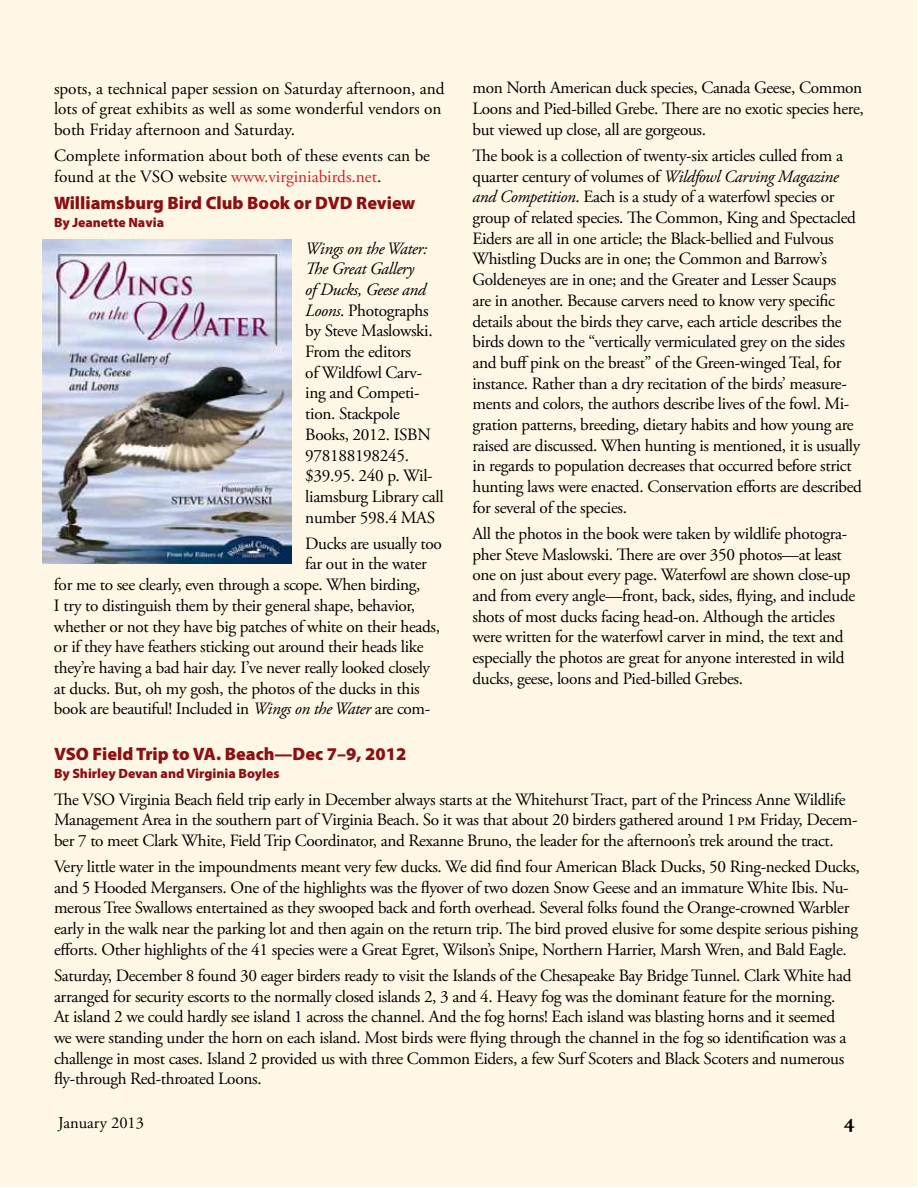
<style>
.page{position:relative;width:918px;height:1188px;background:#fff}
.page>*{position:absolute;margin:0;border:0;box-sizing:border-box;transform-origin:0 0}
.t1{font:700 21px "Adobe Garamond Pro";color:#000}
.t2{font:900 18px "Myriad Pro";color:#8b1013}
.t3{font:17.25px/20.7px "Adobe Garamond Pro";letter-spacing:-.02em;color:#000}
.t4{font:17.25px/20.7px "Adobe Garamond Pro";color:#000}
.t5{font:16.5px "Adobe Garamond Pro";color:#000}
.t6{font:900 13.5px "Myriad Pro";color:#8b1013}
.s1{color:#d2232a}
.s2{font-style:italic}
</style>
<div class="page">
<div style="left:1px;top:1px;width:916px;height:1186px;background:#fff7e5"></div>
<img style="left:42px;top:240px;width:250px;height:324px">
<p class="t4" style="left:54px;top:78px;width:392px">spots, a technical paper session on Saturday afternoon, and lots of great exhibits as well as some wonderful vendors on both Friday afternoon and Saturday.</p>
<p class="t4" style="left:54px;top:146px;width:378px">Complete information about both of these events can be found at the VSO website <span class="s1">www.virginiabirds.net</span>.</p>
<p class="t2" style="left:54px;top:191px;width:363px">Williamsburg Bird Club Book or DVD Review</p>
<p class="t6" style="left:54px;top:214px;width:112px">By Jeanette Navia</p>
<p class="t3" style="left:305px;top:238px;width:140px"><span class="s2">Wings on the Water:<br>The Great Gallery<br>of Ducks, Geese and<br>Loons</span>. Photographs by Steve Maslowski.<br>From the editors<br>of Wildfowl Carv&shy;ing and Competi&shy;tion. Stackpole<br>Books, 2012. ISBN<br>978188198245. $39.95. 240 p. Wil&shy;liamsburg Library call number 598.4 MAS</p>
<p class="t3" style="left:305px;top:534px;width:138px">Ducks are usually too</p>
<p class="t3" style="left:305px;top:554px;width:123px">far out in the water</p>
<p class="t3" style="left:54px;top:575px;width:368px">for me to see clearly, even through a scope. When birding,</p>
<p class="t3" style="left:54px;top:596px;width:363px">I try to distinguish them by their general shape, behavior,</p>
<p class="t3" style="left:54px;top:616px;width:388px">whether or not they have big patches of white on their heads,</p>
<p class="t3" style="left:54px;top:637px;width:371px">or if they have feathers sticking out around their heads like</p>
<p class="t3" style="left:54px;top:658px;width:378px">they’re having a bad hair day. I’ve never really looked closely</p>
<p class="t3" style="left:54px;top:678px;width:367px">at ducks. But, oh my gosh, the photos of the ducks in this</p>
<p class="t3" style="left:54px;top:699px;width:378px">book are beautiful! Included in <span class="s2">Wings on the Water</span> are com-</p>
<p class="t3" style="left:473px;top:78px;width:393px;text-align:justify">mon North American duck species, Canada Geese, Common Loons and Pied-billed Grebe. There are no exotic species here, but viewed up close, all are gorgeous.</p>
<p class="t3" style="left:473px;top:146px;width:391px">The book is a collection of twenty-six articles culled from a quarter century of volumes of <span class="s2">Wildfowl Carving Magazine and Competition</span>. Each is a study of a waterfowl species or group of related species. The Common, King and Spectacled Eiders are all in one article; the Black-bellied and Fulvous Whistling Ducks are in one; the Common and Barrow’s Goldeneyes are in one; and the Greater and Lesser Scaups<br>are in another. Because carvers need to know very specific details about the birds they carve, each article describes the birds down to the “vertically vermiculated grey on the sides and buff pink on the breast” of the Green-winged Teal, for instance. Rather than a dry recitation of the birds’ measure&shy;ments and colors, the authors describe lives of the fowl. Mi&shy;gration patterns, breeding, dietary habits and how young are raised are discussed. When hunting is mentioned, it is usually in regards to population decreases that occurred before strict hunting laws were enacted. Conservation efforts are described for several of the species.</p>
<p class="t3" style="left:473px;top:524px;width:384px">All the photos in the book were taken by wildlife photogra&shy;pher Steve Maslowski. There are over 350 photos—at least one on just about every page. Waterfowl are shown close-up and from every angle—front, back, sides, flying, and include shots of most ducks facing head-on. Although the articles were written for the waterfowl carver in mind, the text and especially the photos are great for anyone interested in wild ducks, geese, loons and Pied-billed Grebes.</p>
<p class="t2" style="left:54px;top:742px;width:354px">VSO Field Trip to VA. Beach—Dec 7–9, 2012</p>
<p class="t6" style="left:54px;top:765px;width:227px">By Shirley Devan and Virginia Boyles</p>
<p class="t3" style="left:54px;top:789px;width:805px">The VSO Virginia Beach field trip early in December always starts at the Whitehurst Tract, part of the Princess Anne Wildlife<br>Management Area in the southern part of Virginia Beach. So it was that about 20 birders gathered around 1pm Friday, Decem&shy;ber 7 to meet Clark White, Field Trip Coordinator, and Rexanne Bruno, the leader for the afternoon’s trek around the tract.</p>
<p class="t3" style="left:54px;top:857px;width:807px">Very little water in the impoundments meant very few ducks. We did find four American Black Ducks, 50 Ring-necked Ducks, and 5 Hooded Mergansers. One of the highlights was the flyover of two dozen Snow Geese and an immature White Ibis. Nu&shy;merous Tree Swallows entertained as they swooped back and forth overhead. Several folks found the Orange-crowned Warbler early in the walk near the parking lot and then again on the return trip. The bird proved elusive for some despite serious pishing efforts. Other highlights of the 41 species were a Great Egret, Wilson’s Snipe, Northern Harrier, Marsh Wren, and Bald Eagle.</p>
<p class="t3" style="left:54px;top:966px;width:799px">Saturday, December 8 found 30 eager birders ready to visit the Islands of the Chesapeake Bay Bridge Tunnel. Clark White had arranged for security escorts to the normally closed islands 2, 3 and 4. Heavy fog was the dominant feature for the morning.<br>At island 2 we could hardly see island 1 across the channel. And the fog horns! Each island was blasting horns and it seemed we were standing under the horn on each island. Most birds were flying through the channel in the fog so identification was a challenge in most cases. Island 2 provided us with three Common Eiders, a few Surf Scoters and Black Scoters and numerous fly-through Red-throated Loons.</p>
<p class="t5" style="left:58px;top:1112px;width:87px">January 2013</p>
<p class="t1" style="left:844px;top:1109px;width:12px">4</p>
<p class="t1" style="left:840px;top:1121px;width:12px">4</p>
</div>
